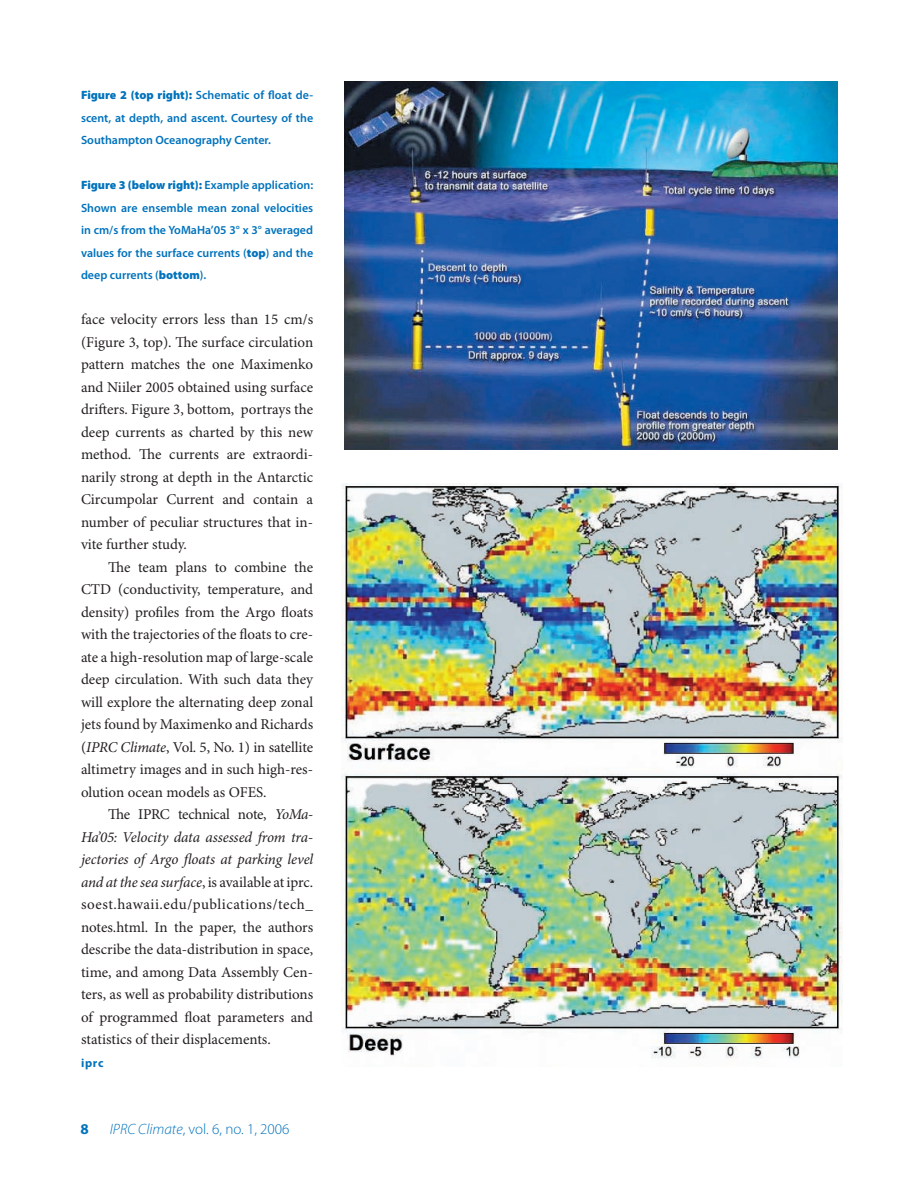
<style>
.page{position:relative;width:918px;height:1188px;background:#fff}
.page>*{position:absolute;margin:0;border:0;box-sizing:border-box;transform-origin:0 0}
.t1{font:15px/22.5px "Minion Pro";color:#231f20;text-align:justify}
.t2{font:300 15px "Myriad Pro";color:#0072bc}
.t3{font:700 15px "Myriad Pro";color:#0072bc}
.t4{font:600 12px/22.5px "Myriad Pro";color:#0072bc;text-align:justify}
.t5{font:700 12px "Myriad Pro";color:#0072bc}
.s1{font-weight:900}
.s2{font-style:italic}
</style>
<div class="page">
<img style="left:342px;top:484px;width:501px;height:575px">
<img style="left:345px;top:81px;width:493px;height:369px">
<p class="t4" style="left:81px;top:84px;width:234px"><span class="s1">Figure 2 (top right):</span> Schematic of float de&shy;scent, at depth, and ascent. Courtesy of the Southampton Oceanography Center.</p>
<p class="t4" style="left:81px;top:174px;width:234px"><span class="s1">Figure 3 (below right):</span> Example application:<br>Shown are ensemble mean zonal velocities in cm/s from the YoMaHa’05 3° x 3° averaged values for the surface currents (<span class="s1">top</span>) and the deep currents (<span class="s1">bottom</span>).</p>
<p class="t1" style="left:81px;top:309px;width:234px">face velocity errors less than 15 cm/s (Figure 3, top). The surface circulation pattern matches the one Maximenko and Niiler 2005 obtained using surface drifters. Figure 3, bottom, portrays the deep currents as charted by this new method. The currents are extraordi&shy;narily strong at depth in the Antarctic Circumpolar Current and contain a number of peculiar structures that in&shy;vite further study.</p>
<p class="t1" style="left:81px;top:556px;width:234px;text-indent:27px">The team plans to combine the CTD (conductivity, temperature, and density) profiles from the Argo floats with the trajectories of the floats to cre&shy;ate a high-resolution map of large-scale deep circulation. With such data they will explore the alternating deep zonal jets found by Maximenko and Richards (<span class="s2">IPRC Climate</span>, Vol. 5, No. 1) in satellite altimetry images and in such high-res&shy;olution ocean models as OFES.</p>
<p class="t1" style="left:81px;top:804px;width:234px;text-indent:27px">The IPRC technical note, <span class="s2">YoMa-Ha’05: Velocity data assessed from tra&shy;jectories of Argo floats at parking level and at the sea surface</span>, is available at iprc. soest.hawaii.edu/publications/tech_ notes.html. In the paper, the authors describe the data-distribution in space, time, and among Data Assembly Cen&shy;ters, as well as probability distributions of programmed float parameters and statistics of their displacements.</p>
<p class="t5" style="left:81px;top:1056px;width:24px">iprc</p>
<p class="t3" style="left:81px;top:1121px;width:10px">8</p>
<p class="t2" style="left:110px;top:1121px;width:181px"><span class="s2">IPRC Climate</span>, vol. 6, no. 1, 2006</p>
</div>
